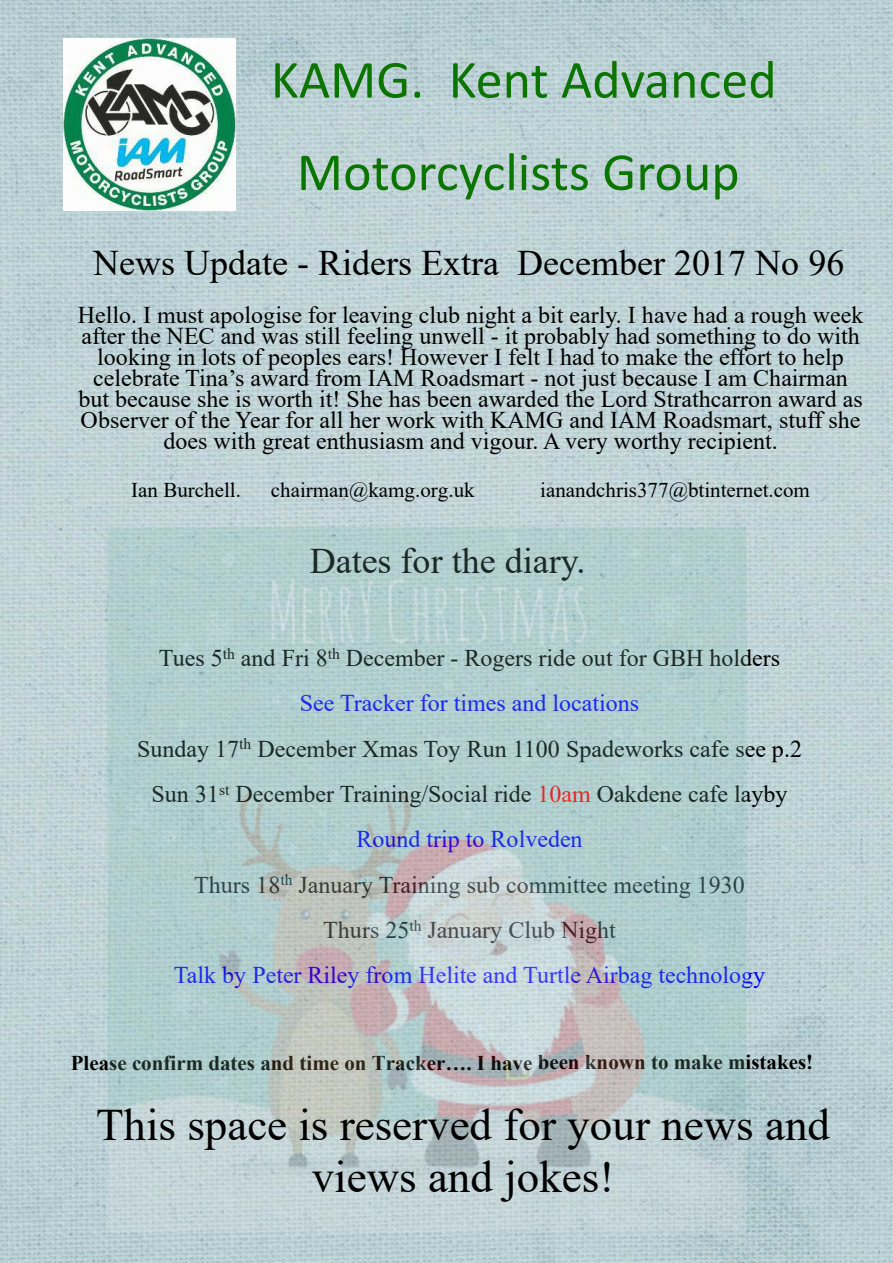
<style>
.page{position:relative;width:893px;height:1263px;background:#fff}
.page>*{position:absolute;margin:0;border:0;box-sizing:border-box;transform-origin:0 0}
.t1{font:54px/92.4px "Calibri";color:#0c7500;text-align:center}
.t2{font:45px/51.8px "Times New Roman";color:#000;text-align:center}
.t3{font:36px "Times New Roman";color:#000}
.t4{font:24px/45.3px "Times New Roman";color:#000;text-align:center}
.t5{font:700 21px "Times New Roman";color:#000}
.t6{font:21px "Times New Roman";color:#000}
.s1{color:#00f}
.s2{color:#f00}
.s3{color:#17232b}
</style>
<div class="page">
<img style="left:0;top:0;width:893px;height:1263px">
<img style="left:107px;top:527px;width:640px;height:705px">
<img style="left:64px;top:39px;width:171px;height:171px">
<h1 class="t1" style="left:271px;top:32px;width:507px">KAMG. Kent Advanced<br>Motorcyclists Group</h1>
<h3 class="t3" style="left:93px;top:237px;width:753px">News Update - Riders Extra December 2017 No 96</h3>
<p class="t4" style="left:78px;top:304px;width:787px;line-height:21px">Hello. I must apologise for leaving club night a bit early. I have had a rough week after the NEC and was still feeling unwell - it probably had something to do with looking in lots of peoples ears! However I felt I had to make the effort to help celebrate Tina’s award from IAM Roadsmart - not just because I am Chairman but because she is worth it! She has been awarded the Lord Strathcarron award as Observer of the Year for all her work with KAMG and IAM Roadsmart, stuff she does with great enthusiasm and vigour. A very worthy recipient.</p>
<p class="t6" style="left:131px;top:476px;width:111px">Ian Burchell.</p>
<p class="t6" style="left:271px;top:476px;width:205px">chairman@kamg.org.uk</p>
<p class="t6" style="left:540px;top:476px;width:271px">ianandchris377@btinternet.com</p>
<h3 class="t3" style="left:310px;top:536px;width:277px">Dates for the diary.</h3>
<p class="t4" style="left:137px;top:634px;width:666px">Tues 5<sup>th</sup> and Fri 8<sup>th</sup> December - Rogers ride out for GBH holders<br><span class="s1">See Tracker for times and locations<br></span>Sunday 17<sup>th</sup> December Xmas Toy Run 1100 Spadeworks cafe see p.2<br>Sun 31<sup>st</sup> December Training/Social ride <span class="s2">10am</span> Oakdene cafe layby <span class="s1">Round trip to Rolveden<br></span><span class="s3">Thurs 18</span><sup>th</sup> <span class="s3">January Training sub committee meeting 1930<br>Thurs 25</span><sup>th</sup> <span class="s3">January Club Night<br></span><span class="s1">Talk by Peter Riley from Helite and Turtle Airbag technology</span></p>
<p class="t5" style="left:71px;top:1047px;width:744px">Please confirm dates and time on Tracker…. I have been known to make mistakes!</p>
<h2 class="t2" style="left:96px;top:1098px;width:735px">This space is reserved for your news and views and jokes!</h2>
</div>
